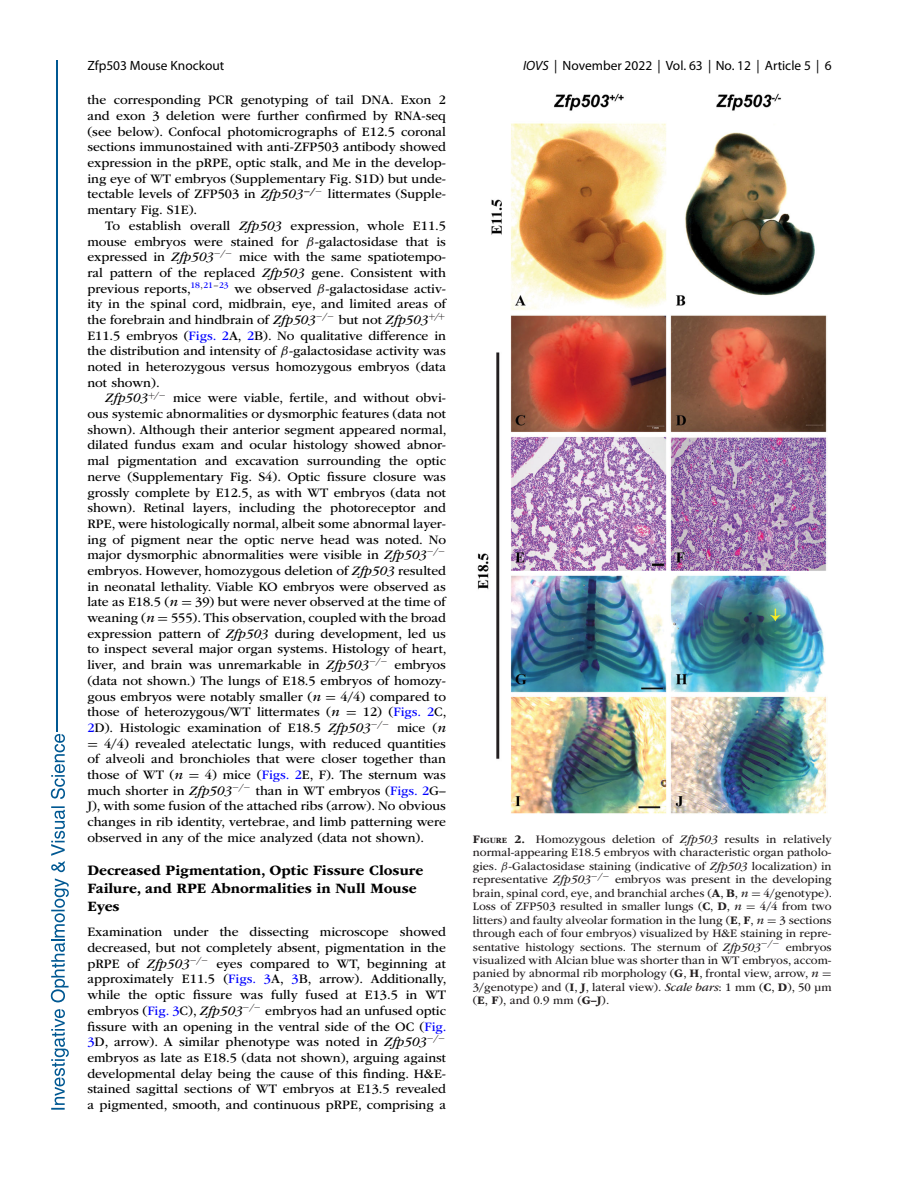
<style>
.page{position:relative;width:918px;height:1188px;background:#fff}
.page>*{position:absolute;margin:0;border:0;box-sizing:border-box;transform-origin:0 0}
.t1{font:700 15px/18px "ITC Garamond Std";color:#000}
.t2{font:13.5px/15.8px "ITC Garamond Std";color:#000;text-align:justify}
.t3{font:13.5px "Myriad Pro";color:#000}
.t4{font:12px/13.5px "ITC Garamond Std";color:#231f20;text-align:justify}
.s1{font-style:italic}
.s2{font-family:"RMTMI"}
.s3{color:#00f}
.s4{font-family:"MTSY"}
.s5{font-weight:700}
.s6{font-weight:700;font-size:8.4px}
</style>
<div class="page">
<hr style="left:57px;top:60px;width:1px;height:672px;background:#005892">
<svg style="left:51px;top:734px;width:18px;height:376px"></svg>
<img style="left:477px;top:93px;width:350px;height:721px">
<p class="t3" style="left:87px;top:57px;width:139px">Zfp503 Mouse Knockout</p>
<p class="t3" style="left:523px;top:57px;width:310px"><span class="s1">IOVS</span> | November 2022 | Vol. 63 | No. 12 | Article 5 | 6</p>
<p class="t2" style="left:87px;top:93px;width:360px">the corresponding PCR genotyping of tail DNA. Exon 2 and exon 3 deletion were further confirmed by RNA-seq (see below). Confocal photomicrographs of E12.5 coronal sections immunostained with anti-ZFP503 antibody showed expression in the pRPE, optic stalk, and Me in the develop&shy;ing eye of WT embryos (Supplementary Fig. S1D) but unde&shy;tectable levels of ZFP503 in <span class="s1">Zfp503</span><sup>−</sup><sup>/</sup><sup>−</sup> littermates (Supple&shy;mentary Fig. S1E).</p>
<p class="t2" style="left:87px;top:219px;width:360px;text-indent:18px">To establish overall <span class="s1">Zfp503</span> expression, whole E11.5 mouse embryos were stained for <span class="s2">β</span>-galactosidase that is expressed in <span class="s1">Zfp503</span><sup>−</sup><sup>/</sup><sup>−</sup> mice with the same spatiotempo&shy;ral pattern of the replaced <span class="s1">Zfp503</span> gene. Consistent with previous reports,<sup>18</sup><sup>,</sup><sup>21</sup><sup>–</sup><sup>23</sup> we observed <span class="s2">β</span>-galactosidase activ&shy;ity in the spinal cord, midbrain, eye, and limited areas of the forebrain and hindbrain of <span class="s1">Zfp503</span><sup>−</sup><sup>/</sup><sup>−</sup> but not <span class="s1">Zfp503</span><sup>+</sup><sup>/</sup><sup>+ </sup>E11.5 embryos (<span class="s3">Figs. 2</span>A, <span class="s3">2</span>B). No qualitative difference in the distribution and intensity of <span class="s2">β</span>-galactosidase activity was noted in heterozygous versus homozygous embryos (data not shown).</p>
<p class="t2" style="left:87px;top:391px;width:361px;text-indent:18px"><span class="s1">Zfp503</span><sup>+</sup><sup>/</sup><sup>−</sup> mice were viable, fertile, and without obvi&shy;ous systemic abnormalities or dysmorphic features (data not shown). Although their anterior segment appeared normal, dilated fundus exam and ocular histology showed abnor&shy;mal pigmentation and excavation surrounding the optic nerve (Supplementary Fig. S4). Optic fissure closure was grossly complete by E12.5, as with WT embryos (data not shown). Retinal layers, including the photoreceptor and RPE, were histologically normal, albeit some abnormal layer&shy;ing of pigment near the optic nerve head was noted. No major dysmorphic abnormalities were visible in <span class="s1">Zfp503</span><sup>−</sup><sup>/</sup><sup>− </sup>embryos. However, homozygous deletion of <span class="s1">Zfp503</span> resulted in neonatal lethality. Viable KO embryos were observed as late as E18.5 (<span class="s1">n</span> <span class="s4">=</span> 39) but were never observed at the time of weaning (<span class="s1">n</span> <span class="s4">=</span> 555). This observation, coupled with the broad expression pattern of <span class="s1">Zfp503</span> during development, led us to inspect several major organ systems. Histology of heart, liver, and brain was unremarkable in <span class="s1">Zfp503</span><sup>−</sup><sup>/</sup><sup>−</sup> embryos (data not shown.) The lungs of E18.5 embryos of homozy&shy;gous embryos were notably smaller (<span class="s1">n</span> <span class="s4">=</span> 4/4) compared to those of heterozygous/WT littermates (<span class="s1">n</span> <span class="s4">=</span> 12) (<span class="s3">Figs. 2</span>C, <span class="s3">2</span>D). Histologic examination of E18.5 <span class="s1">Zfp503</span><sup>−</sup><sup>/</sup><sup>−</sup> mice (<span class="s1">n </span><span class="s4">=</span> 4/4) revealed atelectatic lungs, with reduced quantities of alveoli and bronchioles that were closer together than those of WT (<span class="s1">n</span> <span class="s4">=</span> 4) mice (<span class="s3">Figs. 2</span>E, F). The sternum was much shorter in <span class="s1">Zfp503</span><sup>−</sup><sup>/</sup><sup>−</sup> than in WT embryos (<span class="s3">Figs. 2</span>G– J), with some fusion of the attached ribs (arrow). No obvious changes in rib identity, vertebrae, and limb patterning were observed in any of the mice analyzed (data not shown).</p>
<p class="t1" style="left:87px;top:863px;width:337px">Decreased Pigmentation, Optic Fissure Closure<br>Failure, and RPE Abnormalities in Null Mouse<br>Eyes</p>
<p class="t2" style="left:87px;top:925px;width:361px">Examination under the dissecting microscope showed decreased, but not completely absent, pigmentation in the pRPE of <span class="s1">Zfp503</span><sup>−</sup><sup>/</sup><sup>−</sup> eyes compared to WT, beginning at approximately E11.5 (<span class="s3">Figs. 3</span>A, <span class="s3">3</span>B, arrow). Additionally, while the optic fissure was fully fused at E13.5 in WT embryos (<span class="s3">Fig. 3</span>C), <span class="s1">Zfp503</span><sup>−</sup><sup>/</sup><sup>−</sup> embryos had an unfused optic fissure with an opening in the ventral side of the OC (<span class="s3">Fig.<br>3</span>D, arrow). A similar phenotype was noted in <span class="s1">Zfp503</span><sup>−</sup><sup>/</sup><sup>− </sup>embryos as late as E18.5 (data not shown), arguing against developmental delay being the cause of this finding. H&amp;E&shy;stained sagittal sections of WT embryos at E13.5 revealed a pigmented, smooth, and continuous pRPE, comprising a</p>
<p class="t4" style="left:473px;top:833px;width:361px"><span class="s5">F</span><span class="s6">IGURE</span> <span class="s5">2.</span> Homozygous deletion of <span class="s1">Zfp503</span> results in relatively normal-appearing E18.5 embryos with characteristic organ patholo&shy;gies. <span class="s2">β</span>-Galactosidase staining (indicative of <span class="s1">Zfp503</span> localization) in representative <span class="s1">Zfp503</span><sup>−</sup><sup>/</sup><sup>−</sup> embryos was present in the developing brain, spinal cord, eye, and branchial arches (<span class="s5">A</span>, <span class="s5">B</span>, <span class="s1">n</span> <span class="s4">=</span> 4/genotype).<br>Loss of ZFP503 resulted in smaller lungs (<span class="s5">C</span>, <span class="s5">D</span>, <span class="s1">n</span> <span class="s4">=</span> 4/4 from two litters) and faulty alveolar formation in the lung (<span class="s5">E</span>, <span class="s5">F</span>, <span class="s1">n</span> <span class="s4">=</span> 3 sections through each of four embryos) visualized by H&amp;E staining in repre&shy;sentative histology sections. The sternum of <span class="s1">Zfp503</span><sup>−</sup><sup>/</sup><sup>−</sup> embryos visualized with Alcian blue was shorter than in WT embryos, accom&shy;panied by abnormal rib morphology (<span class="s5">G</span>, <span class="s5">H</span>, frontal view, arrow, <span class="s1">n</span> <span class="s4">= </span>3/genotype) and (<span class="s5">I</span>, <span class="s5">J</span>, lateral view). <span class="s1">Scale bars</span>: 1 mm (<span class="s5">C</span>, <span class="s5">D</span>), 50 μm (<span class="s5">E</span>, <span class="s5">F</span>), and 0.9 mm (<span class="s5">G–J</span>).</p>
</div>
